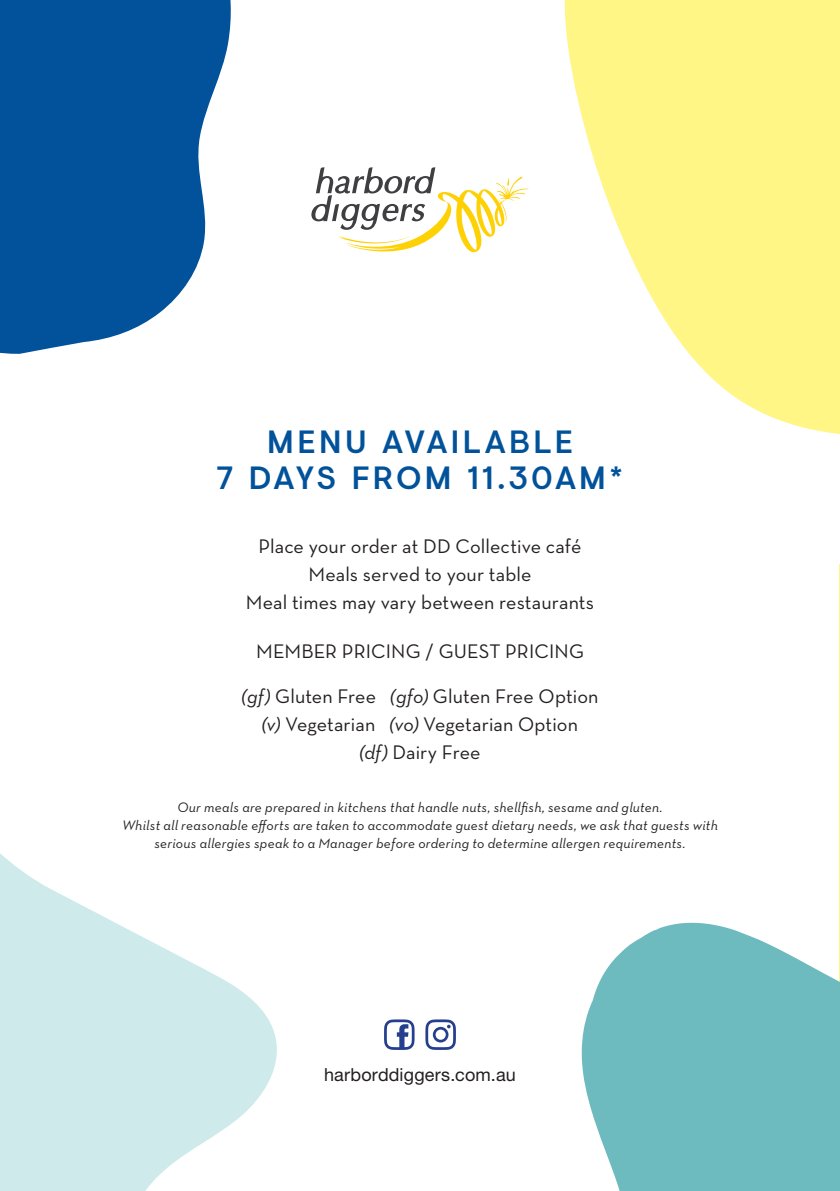
<style>
.page{position:relative;width:840px;height:1191px;background:#fff}
.page>*{position:absolute;margin:0;border:0;box-sizing:border-box;transform-origin:0 0}
.INFO{font:500 32px/36px "Visuelt";letter-spacing:.1em;color:#01529a;text-align:center}
.INFO-2{font:20px/28px "Neutra Text";letter-spacing:.005em;color:#231f20;text-align:center}
.FOOD{font:18px "Helvetica Neue LT Std";letter-spacing:.01em;color:#231f20}
.INFO-3{font:italic 14px/18px "Neutra Text";letter-spacing:.02em;color:#231f20;text-align:center}
.s1{font-style:italic}
</style>
<div class="page">
<svg style="left:839px;top:564px;width:1px;height:627px"></svg>
<svg style="left:839px;top:0;width:1px;height:434px"></svg>
<svg style="left:0;top:853px;width:277px;height:338px;fill:#ceeaeb"></svg>
<svg style="left:564px;top:0;width:275px;height:434px;fill:#fff685"></svg>
<svg style="left:0;top:0;width:231px;height:354px;fill:#01529a"></svg>
<svg style="left:455px;top:922px;width:384px;height:269px;fill:#6dbbbf"></svg>
<svg style="left:425px;top:1019px;width:30px;height:31px"></svg>
<svg style="left:384px;top:1019px;width:30px;height:31px"></svg>
<svg style="left:311px;top:167px;width:217px;height:85px"></svg>
<p class="INFO" style="left:217px;top:423px;width:407px">MENU AVAILABLE<br>7 DAYS FROM 11.30AM*</p>
<p class="INFO-2" style="left:246px;top:532px;width:349px">Place your order at DD Collective café<br>Meals served to your table<br>Meal times may vary between restaurants</p>
<p class="INFO-2" style="left:256px;top:637px;width:329px">MEMBER PRICING / GUEST PRICING</p>
<p class="INFO-2" style="left:241px;top:682px;width:358px"><span class="s1">(gf)</span> Gluten Free <span class="s1">(gfo)</span> Gluten Free Option <span class="s1">(v)</span> Vegetarian <span class="s1">(vo)</span> Vegetarian Option<br><span class="s1">(df)</span> Dairy Free</p>
<p class="INFO-3" style="left:122px;top:798px;width:597px">Our meals are prepared in kitchens that handle nuts, shellfish, sesame and gluten.<br>Whilst all reasonable efforts are taken to accommodate guest dietary needs, we ask that guests with serious allergies speak to a Manager before ordering to determine allergen requirements.</p>
<p class="FOOD" style="left:324px;top:1063px;width:193px">harborddiggers.com.au</p>
</div>
